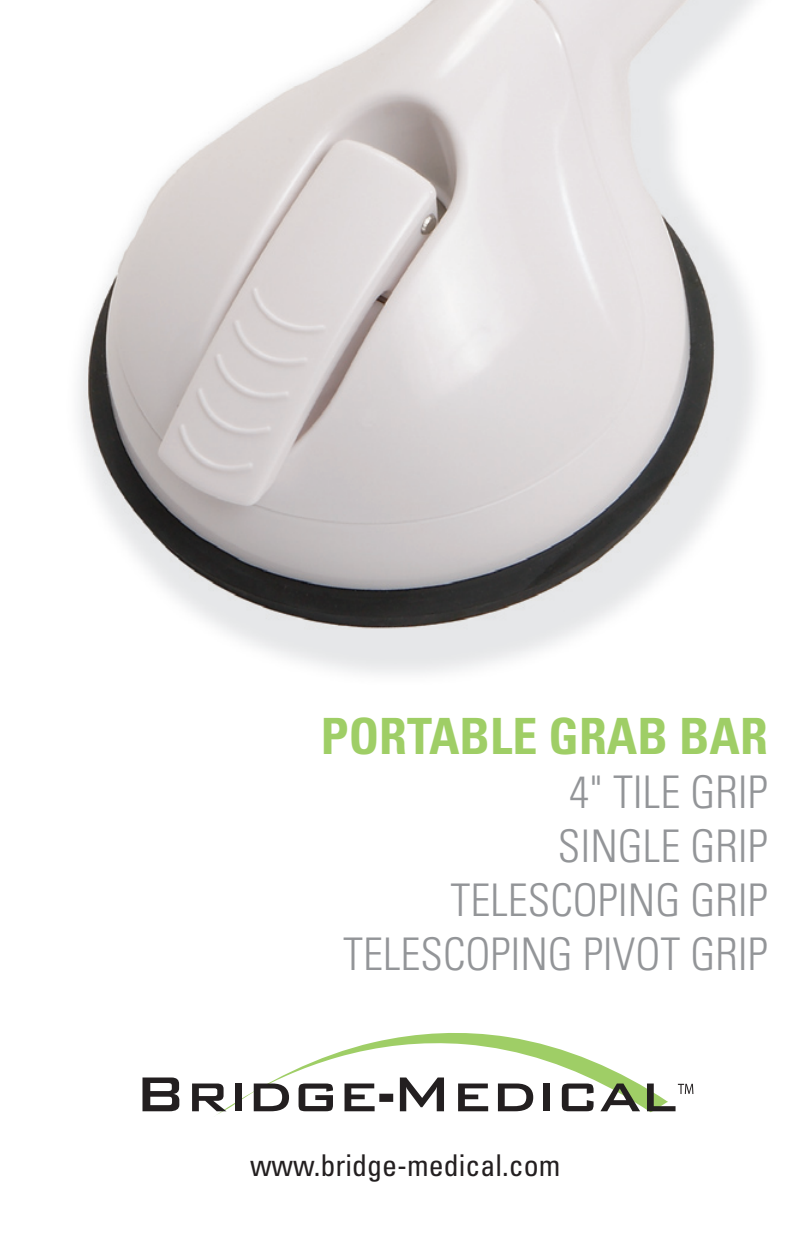
<style>
.page{position:relative;width:810px;height:1260px;background:#fff}
.page>*{position:absolute;margin:0;border:0;box-sizing:border-box;transform-origin:0 0}
.t1{font:700 condensed 50px "Univers";color:#9fce66}
.t2{font:300 condensed 45px "Univers";color:#939598}
.t3{font:condensed 30px "Univers";color:#231f20}
</style>
<div class="page">
<img style="left:78px;top:0;width:678px;height:674px">
<svg style="left:208px;top:1033px;width:460px;height:82px"></svg>
<svg style="left:143px;top:1078px;width:36px;height:33px"></svg>
<svg style="left:192px;top:1084px;width:34px;height:27px"></svg>
<div style="left:235px;top:1084px;width:6px;height:27px;background:#231f20"></div>
<svg style="left:254px;top:1084px;width:35px;height:27px"></svg>
<svg style="left:299px;top:1084px;width:34px;height:27px"></svg>
<svg style="left:345px;top:1084px;width:30px;height:27px"></svg>
<svg style="left:400px;top:1078px;width:44px;height:33px"></svg>
<svg style="left:458px;top:1084px;width:30px;height:27px"></svg>
<svg style="left:498px;top:1084px;width:35px;height:27px"></svg>
<div style="left:543px;top:1084px;width:7px;height:27px;background:#231f20"></div>
<svg style="left:562px;top:1084px;width:32px;height:27px"></svg>
<svg style="left:600px;top:1084px;width:40px;height:27px"></svg>
<div style="left:379px;top:1094px;width:14px;height:8px;background:#231f20"></div>
<svg style="left:647px;top:1084px;width:46px;height:27px"></svg>
<p class="t1" style="left:321px;top:705px;width:449px">PORTABLE GRAB BAR</p>
<p class="t2" style="left:569px;top:765px;width:200px">4" TILE GRIP</p>
<p class="t2" style="left:558px;top:819px;width:211px">SINGLE GRIP</p>
<p class="t2" style="left:451px;top:873px;width:319px">TELESCOPING GRIP</p>
<p class="t2" style="left:343px;top:927px;width:121px">TELESCOPIN</p>
<p class="t2" style="left:548px;top:927px;width:221px">G PIVOT GRIP</p>
<p class="t3" style="left:250px;top:1147px;width:312px">www.bridge-medical.com</p>
</div>
